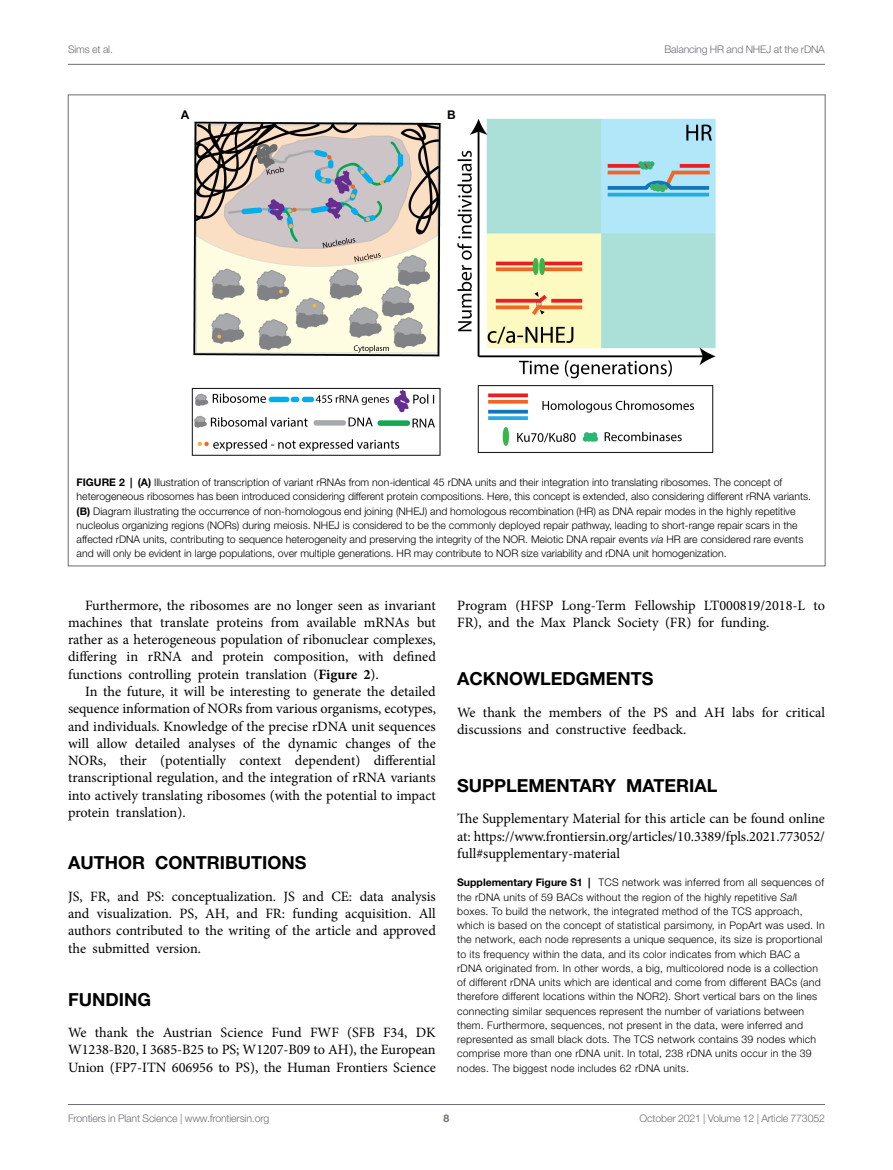
<style>
.page{position:relative;width:893px;height:1170px;background:#fff}
.page>*{position:absolute;margin:0;border:0;box-sizing:border-box;transform-origin:0 0}
.HEAD_1{font:700 18px "Helvetica Neue LT Std";color:#000}
.TEXT{font:14.25px/17.2px "Minion Pro";color:#000;text-align:justify}
.TEXT_FLUSH{font:14.25px/17.2px "Minion Pro";letter-spacing:-.005em;color:#000;text-align:justify}
.t1{font:700 12px "Arial";color:#000}
.SUPP_LEG{font:300 10.5px/14.2px "Helvetica Neue LT Std";letter-spacing:.02em;color:#000}
.FIG_LEG{font:300 10.5px/14.2px "Helvetica Neue LT Std";color:#000}
.t2{font:300 10.5px "Helvetica Neue LT Std";letter-spacing:-.015em;color:#6d6e71}
.t3{font:700 10.5px "Helvetica Neue LT Std";color:#6d6e71}
.s1{font-weight:700}
.s2{font-style:italic}
</style>
<div class="page">
<hr style="left:68px;top:64px;width:757px;height:1px;background:#6d6e71">
<hr style="left:68px;top:1104px;width:757px;height:1px;background:#6d6e71">
<img style="left:191px;top:118px;width:525px;height:338px">
<p class="t2" style="left:68px;top:42px;width:47px">Sims et al.</p>
<p class="t2" style="left:664px;top:42px;width:162px">Balancing HR and NHEJ at the rDNA</p>
<p class="t1" style="left:181px;top:106px;width:10px">A</p>
<p class="t1" style="left:447px;top:106px;width:10px">B</p>
<p class="FIG_LEG" style="left:77px;top:475px;width:736px"><span class="s1">FIGURE 2 | (A)</span> Illustration of transcription of variant rRNAs from non-identical 45 rDNA units and their integration into translating ribosomes. The concept of heterogeneous ribosomes has been introduced considering different protein compositions. Here, this concept is extended, also considering different rRNA variants. <span class="s1">(B)</span> Diagram illustrating the occurrence of non-homologous end joining (NHEJ) and homologous recombination (HR) as DNA repair modes in the highly repetitive nucleolus organizing regions (NORs) during meiosis. NHEJ is considered to be the commonly deployed repair pathway, leading to short-range repair scars in the affected rDNA units, contributing to sequence heterogeneity and preserving the integrity of the NOR. Meiotic DNA repair events <span class="s2">via</span> HR are considered rare events and will only be evident in large populations, over multiple generations. HR may contribute to NOR size variability and rDNA unit homogenization.</p>
<p class="TEXT" style="left:68px;top:596px;width:369px;text-indent:17px">Furthermore, the ribosomes are no longer seen as invariant machines that translate proteins from available mRNAs but rather as a heterogeneous population of ribonuclear complexes, differing in rRNA and protein composition, with defined functions controlling protein translation (<span class="s1">Figure 2</span>).</p>
<p class="TEXT" style="left:68px;top:682px;width:369px;text-indent:17px">In the future, it will be interesting to generate the detailed sequence information of NORs from various organisms, ecotypes, and individuals. Knowledge of the precise rDNA unit sequences will allow detailed analyses of the dynamic changes of the NORs, their (potentially context dependent) differential transcriptional regulation, and the integration of rRNA variants into actively translating ribosomes (with the potential to impact protein translation).</p>
<p class="HEAD_1" style="left:68px;top:851px;width:240px">AUTHOR CONTRIBUTIONS</p>
<p class="TEXT_FLUSH" style="left:68px;top:887px;width:369px">JS, FR, and PS: conceptualization. JS and CE: data analysis and visualization. PS, AH, and FR: funding acquisition. All authors contributed to the writing of the article and approved the submitted version.</p>
<p class="HEAD_1" style="left:68px;top:987px;width:84px">FUNDING</p>
<p class="TEXT_FLUSH" style="left:68px;top:1023px;width:369px">We thank the Austrian Science Fund FWF (SFB F34, DK W1238-B20, I 3685-B25 to PS; W1207-B09 to AH), the European Union (FP7-ITN 606956 to PS), the Human Frontiers Science</p>
<p class="TEXT_FLUSH" style="left:457px;top:596px;width:369px">Program (HFSP Long-Term Fellowship LT000819/2018-L to<br>FR), and the Max Planck Society (FR) for funding.</p>
<p class="HEAD_1" style="left:457px;top:668px;width:198px">ACKNOWLEDGMENTS</p>
<p class="TEXT_FLUSH" style="left:457px;top:703px;width:369px">We thank the members of the PS and AH labs for critical discussions and constructive feedback.</p>
<p class="HEAD_1" style="left:457px;top:774px;width:262px">SUPPLEMENTARY MATERIAL</p>
<p class="TEXT_FLUSH" style="left:457px;top:810px;width:369px">The Supplementary Material for this article can be found online at: https://www.frontiersin.org/articles/10.3389/fpls.2021.773052/ full#supplementary-material</p>
<p class="SUPP_LEG" style="left:457px;top:875px;width:369px"><span class="s1">Supplementary Figure S1 |</span> TCS network was inferred from all sequences of the rDNA units of 59 BACs without the region of the highly repetitive <span class="s2">Sal</span>I boxes. To build the network, the integrated method of the TCS approach, which is based on the concept of statistical parsimony, in PopArt was used. In the network, each node represents a unique sequence, its size is proportional to its frequency within the data, and its color indicates from which BAC a rDNA originated from. In other words, a big, multicolored node is a collection of different rDNA units which are identical and come from different BACs (and therefore different locations within the NOR2). Short vertical bars on the lines connecting similar sequences represent the number of variations between them. Furthermore, sequences, not present in the data, were inferred and represented as small black dots. The TCS network contains 39 nodes which comprise more than one rDNA unit. In total, 238 rDNA units occur in the 39 nodes. The biggest node includes 62 rDNA units.</p>
<p class="t2" style="left:68px;top:1111px;width:203px">Frontiers in Plant Science | www.frontiersin.org</p>
<p class="t3" style="left:444px;top:1111px;width:7px">8</p>
<p class="t2" style="left:640px;top:1111px;width:187px">October 2021 | Volume 12 | Article 773052</p>
</div>
